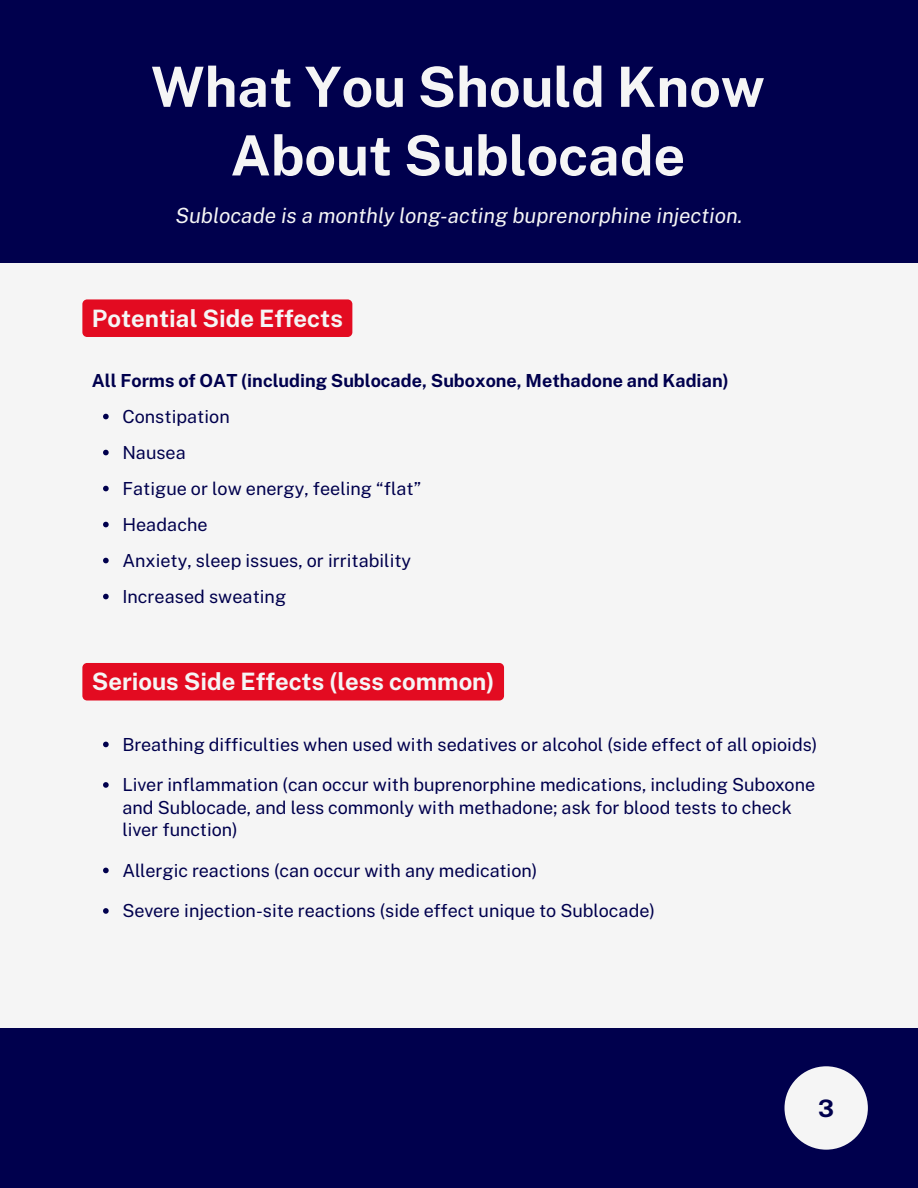
<style>
.page{position:relative;width:918px;height:1188px;background:#f5f5f5}
.page>*{position:absolute;margin:0;border:0;box-sizing:border-box;transform-origin:0 0}
.t1{font:700 55.5px/68.7px "Public Sans";color:#f5f5f5;text-align:center}
.t2{font:700 24px "Public Sans";color:#f5f5f5}
.t3{font:700 24px "Public Sans";color:#00004d}
.t4{font:italic 21px "Public Sans";color:#f5f5f5}
.t5{font:18px/22.5px "Public Sans";color:#00004d}
.t6{font:700 18px "Public Sans";color:#00004d}
</style>
<div class="page">
<div style="left:82px;top:299px;width:270px;height:38px;background:#e30b21;border-radius:5px"></div>
<svg style="left:103px;top:414px;width:6px;height:5px"></svg>
<svg style="left:103px;top:450px;width:6px;height:5px"></svg>
<svg style="left:103px;top:486px;width:6px;height:5px"></svg>
<svg style="left:103px;top:522px;width:6px;height:5px"></svg>
<svg style="left:103px;top:558px;width:6px;height:5px"></svg>
<svg style="left:103px;top:594px;width:6px;height:5px"></svg>
<div style="left:0;top:1028px;width:918px;height:160px;background:#00004d"></div>
<div style="left:82px;top:663px;width:422px;height:38px;background:#e30b21"></div>
<svg style="left:103px;top:742px;width:6px;height:5px"></svg>
<svg style="left:103px;top:782px;width:6px;height:6px"></svg>
<svg style="left:103px;top:868px;width:6px;height:5px"></svg>
<svg style="left:103px;top:908px;width:6px;height:6px"></svg>
<svg style="left:785px;top:1066px;width:83px;height:84px;fill:#f5f5f5"></svg>
<div style="left:0;top:0;width:918px;height:262px;background:#00004d"></div>
<h1 class="t1" style="left:151px;top:52px;width:615px">What You Should Know<br>About Sublocade</h1>
<h3 class="t4" style="left:175px;top:203px;width:569px">Sublocade is a monthly long-acting buprenorphine injection.</h3>
<h2 class="t2" style="left:92px;top:304px;width:253px">Potential Side Effects</h2>
<h4 class="t6" style="left:92px;top:370px;width:638px">All Forms of OAT (including Sublocade, Suboxone, Methadone and Kadian)</h4>
<p class="t5" style="left:122px;top:405px;width:109px">Constipation</p>
<p class="t5" style="left:122px;top:441px;width:65px">Nausea</p>
<p class="t5" style="left:122px;top:477px;width:300px">Fatigue or low energy, feeling “flat”</p>
<p class="t5" style="left:122px;top:513px;width:87px">Headache</p>
<p class="t5" style="left:122px;top:549px;width:290px">Anxiety, sleep issues, or irritability</p>
<p class="t5" style="left:122px;top:585px;width:165px">Increased sweating</p>
<h2 class="t2" style="left:92px;top:667px;width:404px">Serious Side Effects (less common)</h2>
<p class="t5" style="left:122px;top:733px;width:696px">Breathing difficulties when used with sedatives or alcohol (side effect of all opioids)</p>
<p class="t5" style="left:122px;top:773px;width:694px">Liver inflammation (can occur with buprenorphine medications, including Suboxone and Sublocade, and less commonly with methadone; ask for blood tests to check liver function)</p>
<p class="t5" style="left:122px;top:859px;width:417px">Allergic reactions (can occur with any medication)</p>
<p class="t5" style="left:122px;top:899px;width:534px">Severe injection-site reactions (side effect unique to Sublocade)</p>
<p class="t3" style="left:818px;top:1094px;width:17px">3</p>
</div>
